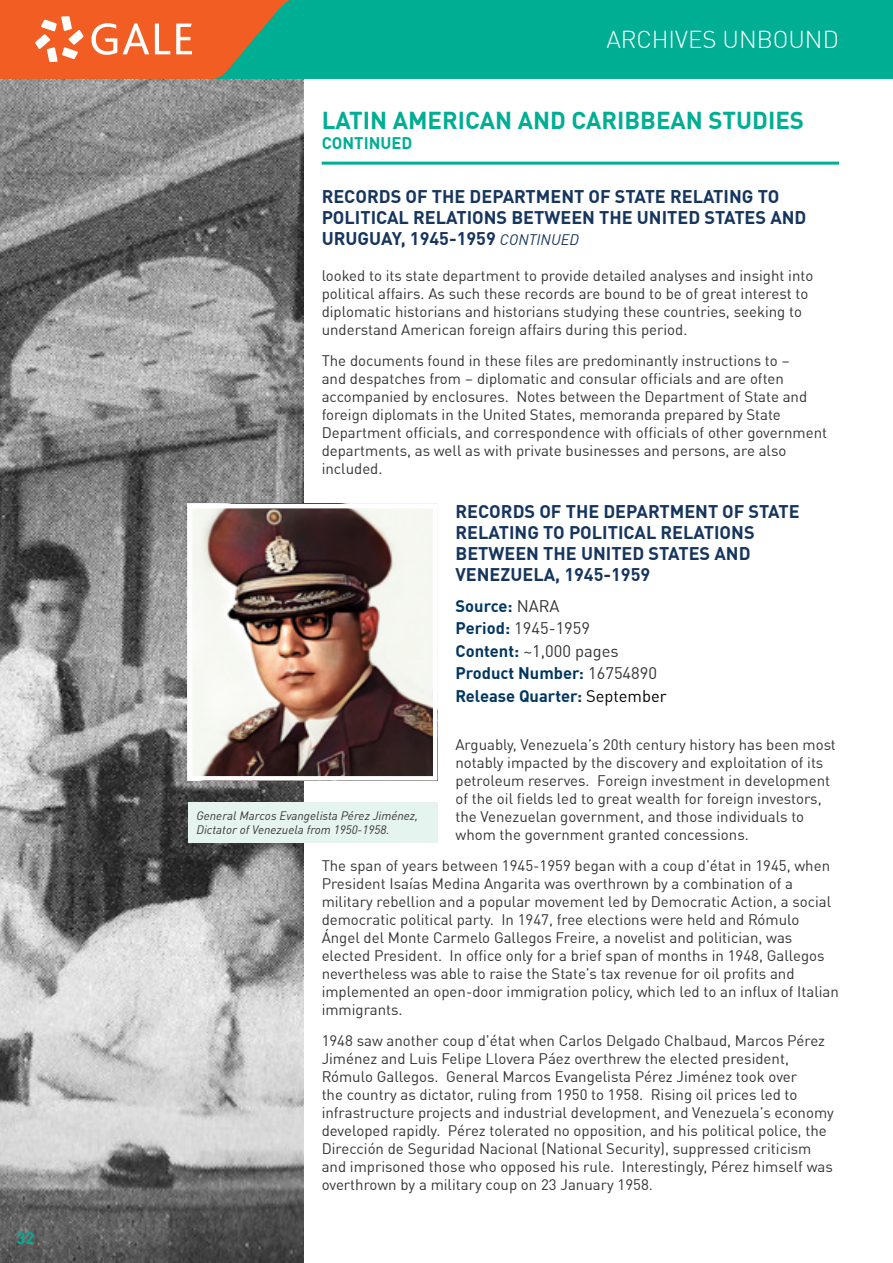
<style>
.page{position:relative;width:893px;height:1263px;background:#fff}
.page>*{position:absolute;margin:0;border:0;box-sizing:border-box;transform-origin:0 0}
.t1{font:700 24px "DIN Offc";color:#00ae94}
.t2{font:300 24px "DIN Offc";color:#fff}
.t3{font:700 18px/21px "DIN Offc";color:#16355e}
.t4{font:700 16.5px/22.5px "DIN Offc";color:#003660}
.t5{font:700 16.5px "DIN Offc";color:#00ae94}
.t6{font:15px/18px "DIN Offc";color:#333}
.t7{font:italic 12px/14.4px "DIN Offc";color:#333}
.s1{font-weight:400;font-style:italic;font-size:15px}
.s2{font-weight:400;color:#333}
.s3{font-weight:400;color:#000}
</style>
<div class="page">
<img style="left:0;top:78px;width:304px;height:1185px">
<img style="left:193px;top:509px;width:239px;height:266px">
<div style="left:188px;top:504px;width:249px;height:276px;border:4px solid #fff"></div>
<div style="left:188px;top:802px;width:249px;height:40px;background:#e6f4f0"></div>
<div style="left:0;top:0;width:893px;height:78px;background:#00ae94"></div>
<svg style="left:0;top:0;width:289px;height:78px;background:#d47340"></svg>
<hr style="left:322px;top:162px;width:517px;height:3px;background:#00ae94">
<p class="t5" style="left:17px;top:1227px;width:19px">32</p>
<h1 class="t2" style="left:606px;top:25px;width:234px">ARCHIVES UNBOUND</h1>
<h1 class="t1" style="left:322px;top:105px;width:484px">LATIN AMERICAN AND CARIBBEAN STUDIES</h1>
<p class="t5" style="left:322px;top:132px;width:92px">CONTINUED</p>
<p class="t3" style="left:322px;top:186px;width:486px">RECORDS OF THE DEPARTMENT OF STATE RELATING TO<br>POLITICAL RELATIONS BETWEEN THE UNITED STATES AND<br>URUGUAY, 1945-1959 <span class="s1">CONTINUED</span></p>
<p class="t6" style="left:322px;top:267px;width:493px">looked to its state department to provide detailed analyses and insight into political affairs. As such these records are bound to be of great interest to diplomatic historians and historians studying these countries, seeking to understand American foreign affairs during this period.</p>
<p class="t6" style="left:322px;top:351px;width:507px">The documents found in these files are predominantly instructions to –<br>and despatches from – diplomatic and consular officials and are often accompanied by enclosures. Notes between the Department of State and foreign diplomats in the United States, memoranda prepared by State Department officials, and correspondence with officials of other government departments, as well as with private businesses and persons, are also included.</p>
<p class="t3" style="left:455px;top:501px;width:346px">RECORDS OF THE DEPARTMENT OF STATE<br>RELATING TO POLITICAL RELATIONS<br>BETWEEN THE UNITED STATES AND<br>VENEZUELA, 1945-1959</p>
<p class="t4" style="left:455px;top:594px;width:213px">Source: <span class="s2">NARA<br></span>Period: <span class="s2">1945-1959<br></span>Content: <span class="s2">~1,000 pages<br></span>Product Number: <span class="s2">16754890<br></span>Release Quarter: <span class="s3">September</span></p>
<p class="t6" style="left:455px;top:736px;width:382px">Arguably, Venezuela’s 20th century history has been most notably impacted by the discovery and exploitation of its petroleum reserves. Foreign investment in development of the oil fields led to great wealth for foreign investors, the Venezuelan government, and those individuals to whom the government granted concessions.</p>
<p class="t6" style="left:322px;top:857px;width:519px">The span of years between 1945-1959 began with a coup d’état in 1945, when President Isaías Medina Angarita was overthrown by a combination of a military rebellion and a popular movement led by Democratic Action, a social democratic political party. In 1947, free elections were held and Rómulo Ángel del Monte Carmelo Gallegos Freire, a novelist and politician, was elected President. In office only for a brief span of months in 1948, Gallegos nevertheless was able to raise the State’s tax revenue for oil profits and implemented an open-door immigration policy, which led to an influx of Italian immigrants.</p>
<p class="t6" style="left:322px;top:1032px;width:514px">1948 saw another coup d’état when Carlos Delgado Chalbaud, Marcos Pérez Jiménez and Luis Felipe Llovera Páez overthrew the elected president, Rómulo Gallegos. General Marcos Evangelista Pérez Jiménez took over<br>the country as dictator, ruling from 1950 to 1958. Rising oil prices led to infrastructure projects and industrial development, and Venezuela’s economy developed rapidly. Pérez tolerated no opposition, and his political police, the Dirección de Seguridad Nacional (National Security), suppressed criticism and imprisoned those who opposed his rule. Interestingly, Pérez himself was overthrown by a military coup on 23 January 1958.</p>
<p class="t7" style="left:196px;top:808px;width:223px">General Marcos Evangelista Pérez Jiménez,<br>Dictator of Venezuela from 1950-1958.</p>
</div>
